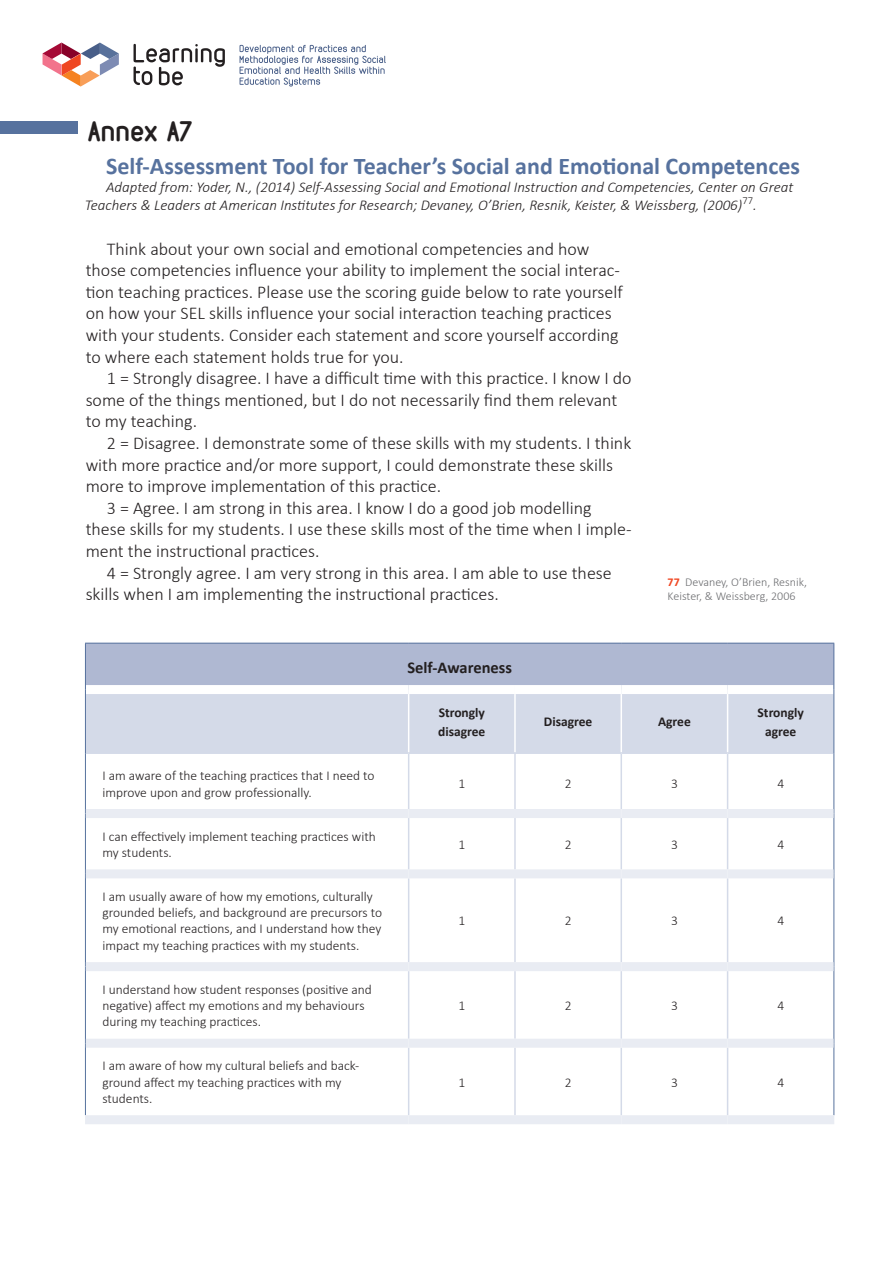
<style>
.page{position:relative;width:893px;height:1263px;background:#fff}
.page>*{position:absolute;margin:0;border:0;box-sizing:border-box;transform-origin:0 0}
.t1{font:700 27px "VDS";color:#231f20}
.t2{font:700 24px "Calibri";color:#57729e}
.t3{font:300 18px/21.6px "Calibri";color:#231f20}
.t4{font:700 16.5px "Calibri";color:#231f20}
.t5{font:italic 300 15px/18px "Calibri";color:#231f20}
.t6{font:300 13.5px/16.2px "Calibri";color:#231f20}
.t7{font:700 13.5px/19.5px "Calibri";color:#231f20}
.t8{font:300 12px/14.4px "Calibri";color:#6c6d70}
.s1{font-weight:700;color:#f04722}
</style>
<div class="page">
<svg style="left:240px;top:45px;width:146px;height:42px"></svg>
<svg style="left:134px;top:44px;width:91px;height:41px"></svg>
<svg style="left:43px;top:43px;width:76px;height:44px"></svg>
<div style="left:85px;top:643px;width:749px;height:46px;background:#afb8d2"></div>
<div style="left:86px;top:694px;width:747px;height:58px;background:#d4dae8"></div>
<div style="left:86px;top:685px;width:323px;height:9px;background:#fff"></div>
<div style="left:409px;top:685px;width:106px;height:9px;background:#fff"></div>
<div style="left:515px;top:685px;width:106px;height:9px;background:#fff"></div>
<div style="left:621px;top:685px;width:107px;height:9px;background:#fff"></div>
<div style="left:728px;top:685px;width:105px;height:9px;background:#fff"></div>
<hr style="left:408px;top:694px;width:1px;height:58px;background:#fff">
<hr style="left:514px;top:694px;width:2px;height:58px;background:#fff">
<hr style="left:620px;top:694px;width:2px;height:58px;background:#fff">
<hr style="left:727px;top:694px;width:1px;height:58px;background:#fff">
<hr style="left:86px;top:752px;width:323px;height:2px;background:#d4dae8">
<hr style="left:409px;top:752px;width:106px;height:2px;background:#d4dae8">
<hr style="left:515px;top:752px;width:106px;height:2px;background:#d4dae8">
<hr style="left:621px;top:752px;width:107px;height:2px;background:#d4dae8">
<hr style="left:728px;top:752px;width:105px;height:2px;background:#d4dae8">
<hr style="left:408px;top:754px;width:1px;height:55px;background:#d4dae8">
<hr style="left:514px;top:754px;width:2px;height:55px;background:#d4dae8">
<hr style="left:620px;top:754px;width:2px;height:55px;background:#d4dae8">
<hr style="left:727px;top:754px;width:1px;height:55px;background:#d4dae8">
<hr style="left:408px;top:818px;width:1px;height:51px;background:#d4dae8">
<hr style="left:514px;top:818px;width:2px;height:51px;background:#d4dae8">
<hr style="left:620px;top:818px;width:2px;height:51px;background:#d4dae8">
<hr style="left:727px;top:818px;width:1px;height:51px;background:#d4dae8">
<hr style="left:408px;top:878px;width:1px;height:84px;background:#d4dae8">
<hr style="left:514px;top:878px;width:2px;height:84px;background:#d4dae8">
<hr style="left:620px;top:878px;width:2px;height:84px;background:#d4dae8">
<hr style="left:727px;top:878px;width:1px;height:84px;background:#d4dae8">
<hr style="left:408px;top:971px;width:1px;height:68px;background:#d4dae8">
<hr style="left:514px;top:971px;width:2px;height:68px;background:#d4dae8">
<hr style="left:620px;top:971px;width:2px;height:68px;background:#d4dae8">
<hr style="left:727px;top:971px;width:1px;height:68px;background:#d4dae8">
<hr style="left:408px;top:1048px;width:1px;height:67px;background:#d4dae8">
<hr style="left:514px;top:1048px;width:2px;height:67px;background:#d4dae8">
<hr style="left:620px;top:1048px;width:2px;height:67px;background:#d4dae8">
<hr style="left:727px;top:1048px;width:1px;height:67px;background:#d4dae8">
<hr style="left:85px;top:643px;width:324px;height:1px;background:#57729e">
<hr style="left:85px;top:643px;width:1px;height:46px;background:#57729e">
<hr style="left:409px;top:643px;width:106px;height:1px;background:#57729e">
<hr style="left:515px;top:643px;width:106px;height:1px;background:#57729e">
<hr style="left:621px;top:643px;width:107px;height:1px;background:#57729e">
<hr style="left:728px;top:643px;width:106px;height:1px;background:#57729e">
<hr style="left:833px;top:643px;width:1px;height:46px;background:#57729e">
<hr style="left:85px;top:689px;width:1px;height:64px;background:#57729e">
<hr style="left:833px;top:689px;width:1px;height:64px;background:#57729e">
<hr style="left:85px;top:753px;width:1px;height:60px;background:#57729e">
<hr style="left:833px;top:753px;width:1px;height:60px;background:#57729e">
<hr style="left:85px;top:813px;width:1px;height:61px;background:#57729e">
<hr style="left:833px;top:813px;width:1px;height:61px;background:#57729e">
<hr style="left:85px;top:874px;width:1px;height:93px;background:#57729e">
<hr style="left:833px;top:874px;width:1px;height:93px;background:#57729e">
<hr style="left:85px;top:967px;width:1px;height:76px;background:#57729e">
<hr style="left:833px;top:967px;width:1px;height:76px;background:#57729e">
<hr style="left:85px;top:1043px;width:1px;height:72px;background:#57729e">
<hr style="left:833px;top:1043px;width:1px;height:72px;background:#57729e">
<div style="left:85px;top:1115px;width:324px;height:9px;background:#e9ecf3"></div>
<div style="left:409px;top:1115px;width:106px;height:9px;background:#e9ecf3"></div>
<div style="left:515px;top:1115px;width:106px;height:9px;background:#e9ecf3"></div>
<div style="left:621px;top:1115px;width:107px;height:9px;background:#e9ecf3"></div>
<div style="left:728px;top:1115px;width:106px;height:9px;background:#e9ecf3"></div>
<div style="left:86px;top:809px;width:323px;height:9px;background:#e9ecf3"></div>
<div style="left:409px;top:809px;width:106px;height:9px;background:#e9ecf3"></div>
<div style="left:515px;top:809px;width:106px;height:9px;background:#e9ecf3"></div>
<div style="left:621px;top:809px;width:107px;height:9px;background:#e9ecf3"></div>
<div style="left:728px;top:809px;width:105px;height:9px;background:#e9ecf3"></div>
<div style="left:86px;top:869px;width:323px;height:9px;background:#e9ecf3"></div>
<div style="left:409px;top:869px;width:106px;height:9px;background:#e9ecf3"></div>
<div style="left:515px;top:869px;width:106px;height:9px;background:#e9ecf3"></div>
<div style="left:621px;top:869px;width:107px;height:9px;background:#e9ecf3"></div>
<div style="left:728px;top:869px;width:105px;height:9px;background:#e9ecf3"></div>
<div style="left:86px;top:962px;width:323px;height:9px;background:#e9ecf3"></div>
<div style="left:409px;top:962px;width:106px;height:9px;background:#e9ecf3"></div>
<div style="left:515px;top:962px;width:106px;height:9px;background:#e9ecf3"></div>
<div style="left:621px;top:962px;width:107px;height:9px;background:#e9ecf3"></div>
<div style="left:728px;top:962px;width:105px;height:9px;background:#e9ecf3"></div>
<div style="left:86px;top:1039px;width:323px;height:9px;background:#e9ecf3"></div>
<div style="left:409px;top:1039px;width:106px;height:9px;background:#e9ecf3"></div>
<div style="left:515px;top:1039px;width:106px;height:9px;background:#e9ecf3"></div>
<div style="left:621px;top:1039px;width:107px;height:9px;background:#e9ecf3"></div>
<div style="left:728px;top:1039px;width:105px;height:9px;background:#e9ecf3"></div>
<div style="left:0;top:121px;width:78px;height:13px;background:#57729e"></div>
<p class="t1" style="left:87px;top:114px;width:107px">Annex A7</p>
<p class="t2" style="left:106px;top:149px;width:695px">Self-Assessment Tool for Teacher’s Social and Emotional Competences</p>
<p class="t5" style="left:85px;top:178px;width:710px;text-indent:21px">Adapted from: Yoder, N., (2014) Self-Assessing Social and Emotional Instruction and Competencies, Center on Great<br>Teachers &amp; Leaders at American Institutes for Research; Devaney, O’Brien, Resnik, Keister, &amp; Weissberg, (2006)<sup>77</sup>.</p>
<p class="t3" style="left:86px;top:238px;width:539px;text-indent:21px">Think about your own social and emotional competencies and how those competencies influence your ability to implement the social interac&shy;tion teaching practices. Please use the scoring guide below to rate yourself on how your SEL skills influence your social interaction teaching practices with your students. Consider each statement and score yourself according to where each statement holds true for you.</p>
<p class="t3" style="left:86px;top:367px;width:547px;text-indent:21px">1 = Strongly disagree. I have a difficult time with this practice. I know I do some of the things mentioned, but I do not necessarily find them relevant to my teaching.</p>
<p class="t3" style="left:86px;top:432px;width:547px;text-indent:21px">2 = Disagree. I demonstrate some of these skills with my students. I think with more practice and/or more support, I could demonstrate these skills more to improve implementation of this practice.</p>
<p class="t3" style="left:86px;top:497px;width:547px;text-indent:21px">3 = Agree. I am strong in this area. I know I do a good job modelling these skills for my students. I use these skills most of the time when I imple&shy;ment the instructional practices.</p>
<p class="t3" style="left:86px;top:562px;width:528px;text-indent:21px">4 = Strongly agree. I am very strong in this area. I am able to use these skills when I am implementing the instructional practices.</p>
<p class="t8" style="left:668px;top:574px;width:141px"><span class="s1">77</span> Devaney, O’Brien, Resnik,<br>Keister, &amp; Weissberg, 2006</p>
<p class="t4" style="left:407px;top:655px;width:106px">Self-Awareness</p>
<p class="t7" style="left:438px;top:702px;width:49px">Strongly disagree</p>
<p class="t7" style="left:544px;top:712px;width:50px">Disagree</p>
<p class="t7" style="left:658px;top:712px;width:34px">Agree</p>
<p class="t7" style="left:758px;top:702px;width:48px;text-align:center">Strongly agree</p>
<p class="t6" style="left:102px;top:768px;width:274px">I am aware of the teaching practices that I need to improve upon and grow professionally.</p>
<p class="t6" style="left:458px;top:776px;width:8px">1</p>
<p class="t6" style="left:565px;top:776px;width:8px">2</p>
<p class="t6" style="left:671px;top:776px;width:8px">3</p>
<p class="t6" style="left:777px;top:776px;width:8px">4</p>
<p class="t6" style="left:102px;top:828px;width:275px">I can effectively implement teaching practices with my students.</p>
<p class="t6" style="left:458px;top:836px;width:8px">1</p>
<p class="t6" style="left:565px;top:836px;width:8px">2</p>
<p class="t6" style="left:671px;top:836px;width:8px">3</p>
<p class="t6" style="left:777px;top:836px;width:8px">4</p>
<p class="t6" style="left:102px;top:888px;width:281px">I am usually aware of how my emotions, culturally grounded beliefs, and background are precursors to my emotional reactions, and I understand how they impact my teaching practices with my students.</p>
<p class="t6" style="left:458px;top:913px;width:8px">1</p>
<p class="t6" style="left:565px;top:913px;width:8px">2</p>
<p class="t6" style="left:671px;top:913px;width:8px">3</p>
<p class="t6" style="left:777px;top:913px;width:8px">4</p>
<p class="t6" style="left:102px;top:981px;width:271px">I understand how student responses (positive and negative) affect my emotions and my behaviours during my teaching practices.</p>
<p class="t6" style="left:102px;top:1057px;width:258px">I am aware of how my cultural beliefs and back&shy;ground affect my teaching practices with my students.</p>
<p class="t6" style="left:458px;top:997px;width:8px">1</p>
<p class="t6" style="left:565px;top:997px;width:8px">2</p>
<p class="t6" style="left:671px;top:997px;width:8px">3</p>
<p class="t6" style="left:777px;top:997px;width:8px">4</p>
<p class="t6" style="left:458px;top:1074px;width:8px">1</p>
<p class="t6" style="left:565px;top:1074px;width:8px">2</p>
<p class="t6" style="left:671px;top:1074px;width:8px">3</p>
<p class="t6" style="left:777px;top:1074px;width:8px">4</p>
</div>
